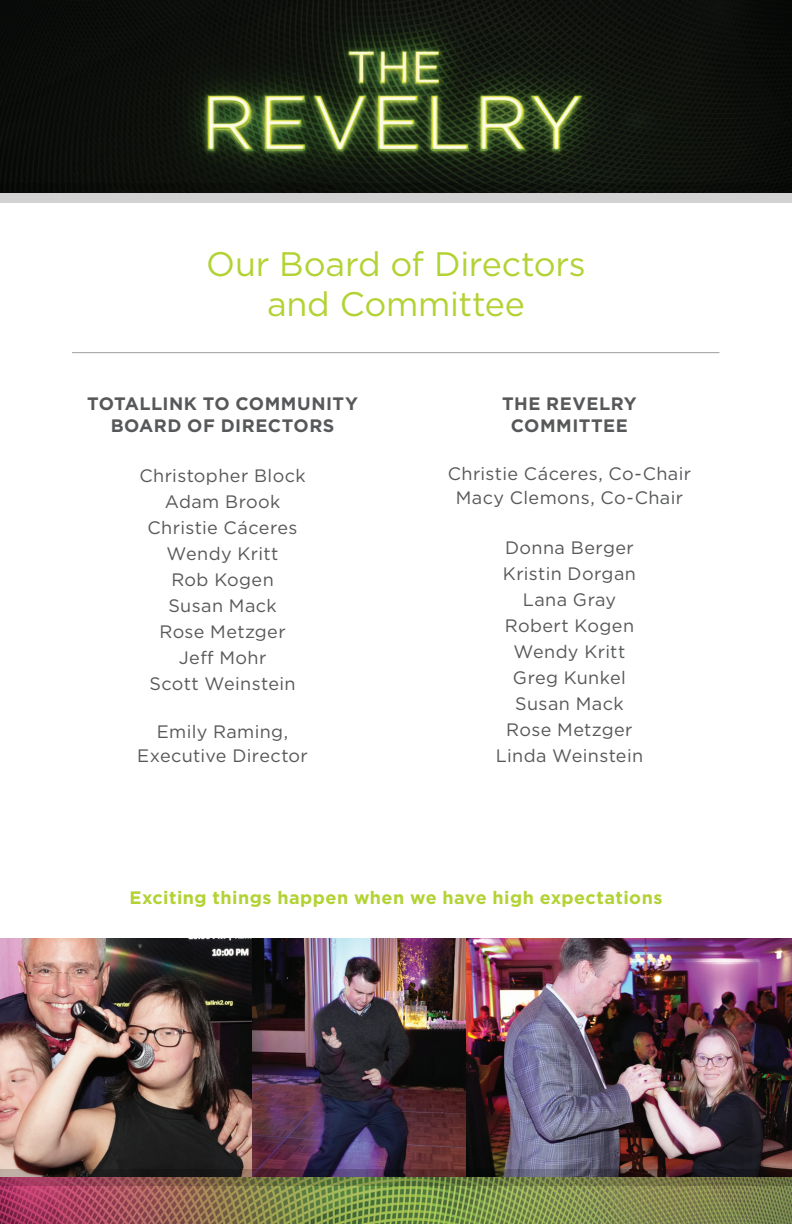
<style>
.page{position:relative;width:792px;height:1224px;background:#fff}
.page>*{position:absolute;margin:0;border:0;box-sizing:border-box;transform-origin:0 0}
.t1{font:34px/40px "Gotham";letter-spacing:-.01em;color:#b3d234;text-align:center}
.t2{font:18px/24px "Gotham";letter-spacing:.02em;color:#57585a;text-align:center}
.t3{font:700 18px/22px "Gotham";letter-spacing:.025em;color:#57585a;text-align:center}
.t4{font:700 18px "Gotham";letter-spacing:.025em;color:#b3d234}
</style>
<div class="page">
<img style="left:0;top:939px;width:792px;height:285px">
<img style="left:0;top:0;width:792px;height:183px">
<hr style="left:72px;top:352px;width:647px;height:1px;background:#9d9fa2">
<img style="left:0;top:1169px;width:792px;height:16px">
<svg style="left:0;top:183px;width:792px;height:19px;background:#696b69"></svg>
<p class="t1" style="left:206px;top:244px;width:381px">Our Board of Directors and Committee</p>
<p class="t3" style="left:87px;top:393px;width:272px">TOTALLINK TO COMMUNITY<br>BOARD OF DIRECTORS</p>
<p class="t2" style="left:140px;top:464px;width:168px">Christopher Block</p>
<p class="t2" style="left:165px;top:490px;width:117px">Adam Brook</p>
<p class="t2" style="left:148px;top:516px;width:151px">Christie Cáceres</p>
<p class="t2" style="left:167px;top:542px;width:113px">Wendy Kritt</p>
<p class="t2" style="left:171px;top:568px;width:104px">Rob Kogen</p>
<p class="t2" style="left:168px;top:594px;width:110px">Susan Mack</p>
<p class="t2" style="left:159px;top:620px;width:128px">Rose Metzger</p>
<p class="t2" style="left:179px;top:646px;width:89px">Jeff Mohr</p>
<p class="t2" style="left:150px;top:672px;width:148px">Scott Weinstein</p>
<p class="t2" style="left:137px;top:720px;width:172px">Emily Raming,<br>Executive Director</p>
<p class="t3" style="left:502px;top:393px;width:136px">THE REVELRY</p>
<p class="t3" style="left:511px;top:415px;width:118px">COMMITTEE</p>
<p class="t2" style="left:448px;top:462px;width:245px">Christie Cáceres, Co-Chair<br>Macy Clemons, Co-Chair</p>
<p class="t2" style="left:505px;top:536px;width:130px">Donna Berger</p>
<p class="t2" style="left:503px;top:562px;width:135px">Kristin Dorgan</p>
<p class="t2" style="left:523px;top:588px;width:95px">Lana Gray</p>
<p class="t2" style="left:505px;top:614px;width:131px">Robert Kogen</p>
<p class="t2" style="left:513px;top:640px;width:113px">Wendy Kritt</p>
<p class="t2" style="left:513px;top:666px;width:114px">Greg Kunkel</p>
<p class="t2" style="left:515px;top:692px;width:110px">Susan Mack</p>
<p class="t2" style="left:506px;top:718px;width:128px">Rose Metzger</p>
<p class="t2" style="left:496px;top:744px;width:149px">Linda Weinstein</p>
<p class="t4" style="left:130px;top:886px;width:534px">Exciting things happen when we have high expectations</p>
</div>
